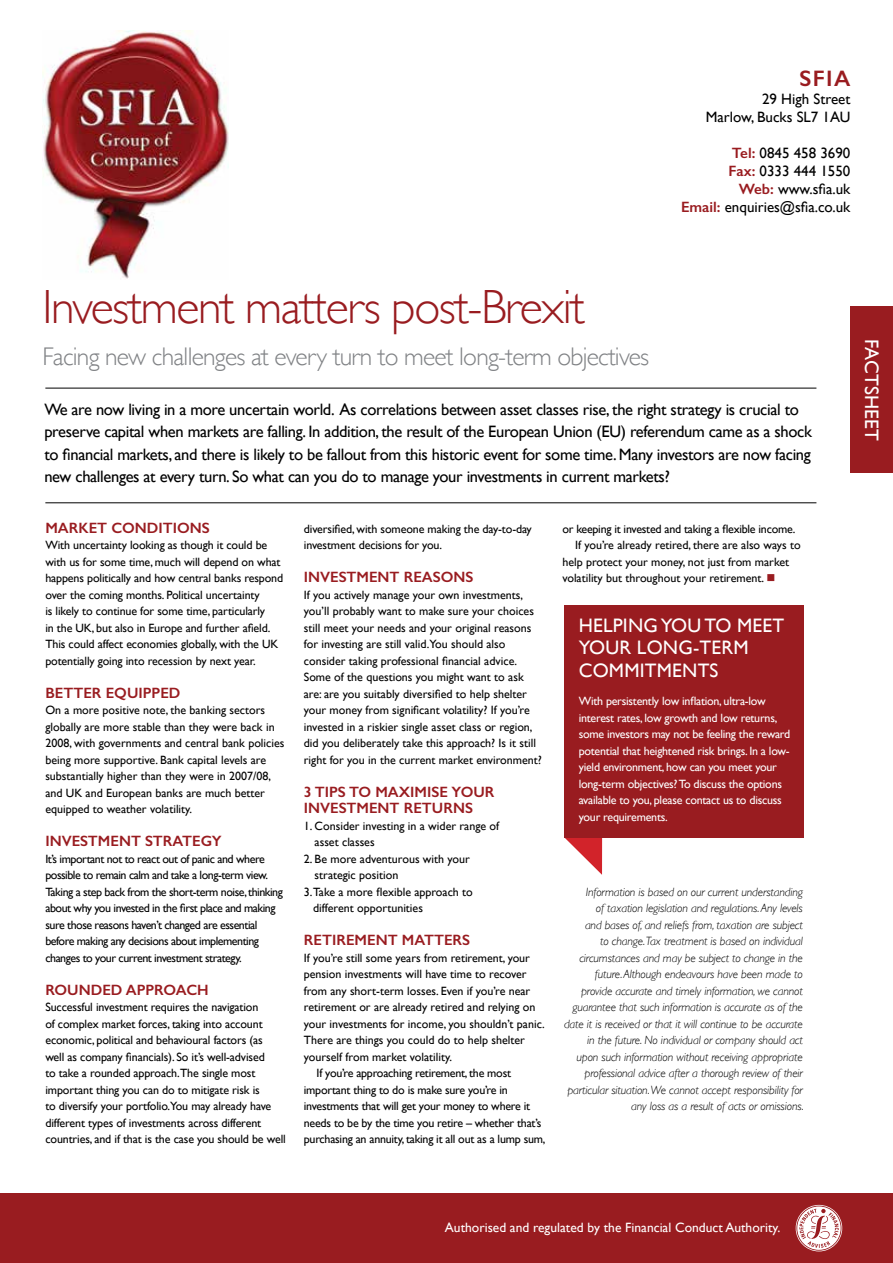
<style>
.page{position:relative;width:893px;height:1263px;background:#fff}
.page>*{position:absolute;margin:0;border:0;box-sizing:border-box;transform-origin:0 0}
.t1{font:300 48px "Gill Sans";letter-spacing:-.03em;color:#991c20}
.t2{font:300 25.5px "Gill Sans";letter-spacing:-.03em;color:#808285}
.t3{font:600 22.5px "Gill Sans";color:#991c20}
.t4{font:19.5px/22.5px "Gill Sans";letter-spacing:.01em;color:#fff}
.t5{font:16.5px/22.5px "Gill Sans";letter-spacing:-.02em;color:#000}
.t6{font:600 15px/16.5px "Gill Sans";color:#991c20}
.t7{font:15px/18px "Gill Sans";color:#000;text-align:right}
.t8{font:13.5px "Gill Sans";color:#fff}
.t9{font:12px/16.5px "Gill Sans";letter-spacing:-.01em;color:#000}
.t10{font:italic 300 12px/16.5px "Gill Sans";letter-spacing:-.01em;color:#000;text-align:right}
.t11{font:12px/16.5px "Gill Sans";letter-spacing:-.04em;color:#000}
.t12{font:12px/16.5px "Gill Sans";letter-spacing:-.02em;color:#fff}
.s1{font-weight:600;color:#991c20}
.s2{color:#991c20}
</style>
<div class="page">
<hr style="left:45px;top:502px;width:771px;height:1px;background:#000">
<hr style="left:45px;top:388px;width:771px;height:1px;background:#000">
<svg style="left:564px;top:837px;width:38px;height:38px"></svg>
<div style="left:564px;top:605px;width:239px;height:232px;background:#991c20"></div>
<div style="left:0;top:1193px;width:893px;height:70px;background:#991c20"></div>
<div style="left:850px;top:307px;width:43px;height:166px;background:#991c20"></div>
<img style="left:43px;top:31px;width:186px;height:248px">
<svg style="left:796px;top:1205px;width:46px;height:46px"></svg>
<h3 class="t3" style="left:799px;top:65px;width:52px">SFIA</h3>
<p class="t7" style="left:706px;top:90px;width:146px">29 High Street<br>Marlow, Bucks SL7 1AU</p>
<p class="t7" style="left:681px;top:144px;width:171px"><span class="s1">Tel:</span> 0845 458 3690<br><span class="s1">Fax:</span> 0333 444 1550<br><span class="s1">Web:</span> www.sfia.uk<br><span class="s1">Email:</span> enquiries@sfia.co.uk</p>
<h1 class="t1" style="left:43px;top:280px;width:544px">Investment matters post-Brexit</h1>
<h2 class="t2" style="left:43px;top:342px;width:608px">Facing new challenges at every turn to meet long-term objectives</h2>
<p class="t5" style="left:44px;top:398px;width:769px">We are now living in a more uncertain world. As correlations between asset classes rise, the right strategy is crucial to preserve capital when markets are falling. In addition, the result of the European Union (EU) referendum came as a shock to financial markets, and there is likely to be fallout from this historic event for some time. Many investors are now facing new challenges at every turn. So what can you do to manage your investments in current markets?</p>
<p class="t6" style="left:45px;top:519px;width:166px">MARKET CONDITIONS</p>
<p class="t9" style="left:45px;top:537px;width:239px">With uncertainty looking as though it could be with us for some time, much will depend on what happens politically and how central banks respond over the coming months. Political uncertainty<br>is likely to continue for some time, particularly<br>in the UK, but also in Europe and further afield.<br>This could affect economies globally, with the UK potentially going into recession by next year.</p>
<p class="t6" style="left:45px;top:684px;width:137px">BETTER EQUIPPED</p>
<p class="t9" style="left:45px;top:702px;width:241px">On a more positive note, the banking sectors globally are more stable than they were back in 2008, with governments and central bank policies being more supportive. Bank capital levels are substantially higher than they were in 2007/08, and UK and European banks are much better equipped to weather volatility.</p>
<p class="t6" style="left:45px;top:833px;width:178px">INVESTMENT STRATEGY</p>
<p class="t11" style="left:45px;top:850px;width:239px">It’s important not to react out of panic and where possible to remain calm and take a long-term view.<br>Taking a step back from the short-term noise, thinking about why you invested in the first place and making sure those reasons haven’t changed are essential before making any decisions about implementing changes to your current investment strategy.</p>
<p class="t6" style="left:45px;top:981px;width:165px">ROUNDED APPROACH</p>
<p class="t9" style="left:45px;top:999px;width:242px">Successful investment requires the navigation<br>of complex market forces, taking into account economic, political and behavioural factors (as<br>well as company financials). So it’s well-advised<br>to take a rounded approach.The single most important thing you can do to mitigate risk is<br>to diversify your portfolio.You may already have different types of investments across different countries, and if that is the case you should be well</p>
<p class="t9" style="left:304px;top:520px;width:229px">diversified, with someone making the day-to-day investment decisions for you.</p>
<p class="t6" style="left:304px;top:569px;width:171px">INVESTMENT REASONS</p>
<p class="t9" style="left:304px;top:586px;width:240px">If you actively manage your own investments, you’ll probably want to make sure your choices still meet your needs and your original reasons for investing are still valid.You should also consider taking professional financial advice.<br>Some of the questions you might want to ask are: are you suitably diversified to help shelter your money from significant volatility? If you’re invested in a riskier single asset class or region, did you deliberately take this approach? Is it still right for you in the current market environment?</p>
<p class="t6" style="left:304px;top:783px;width:192px">3 TIPS TO MAXIMISE YOUR<br>INVESTMENT RETURNS</p>
<p class="t9" style="left:315px;top:817px;width:186px;text-indent:-11px">1. Consider investing in a wider range of asset classes</p>
<p class="t9" style="left:304px;top:850px;width:168px">2. Be more adventurous with your</p>
<p class="t9" style="left:315px;top:867px;width:85px">strategic position</p>
<p class="t9" style="left:304px;top:883px;width:171px">3.Take a more flexible approach to</p>
<p class="t9" style="left:313px;top:900px;width:111px">different opportunities</p>
<p class="t6" style="left:304px;top:932px;width:168px">RETIREMENT MATTERS</p>
<p class="t9" style="left:304px;top:949px;width:228px">If you’re still some years from retirement, your</p>
<p class="t9" style="left:304px;top:966px;width:224px">pension investments will have time to recover</p>
<p class="t9" style="left:304px;top:982px;width:228px">from any short-term losses. Even if you’re near</p>
<p class="t9" style="left:304px;top:999px;width:233px">retirement or are already retired and relying on</p>
<p class="t9" style="left:304px;top:1015px;width:242px">your investments for income, you shouldn’t panic.</p>
<p class="t9" style="left:304px;top:1032px;width:223px">There are things you could do to help shelter</p>
<p class="t9" style="left:304px;top:1048px;width:150px">yourself from market volatility.</p>
<p class="t9" style="left:317px;top:1065px;width:196px">If you’re approaching retirement, the most</p>
<p class="t9" style="left:304px;top:1081px;width:205px">important thing to do is make sure you’re in</p>
<p class="t9" style="left:304px;top:1098px;width:228px">investments that will get your money to where it</p>
<p class="t9" style="left:304px;top:1114px;width:239px">needs to be by the time you retire – whether that’s</p>
<p class="t9" style="left:304px;top:1131px;width:243px">purchasing an annuity, taking it all out as a lump sum,</p>
<p class="t9" style="left:562px;top:520px;width:235px">or keeping it invested and taking a flexible income.</p>
<p class="t9" style="left:575px;top:537px;width:227px">If you’re already retired, there are also ways to</p>
<p class="t9" style="left:562px;top:553px;width:228px">help protect your money, not just from market</p>
<p class="t9" style="left:562px;top:570px;width:214px">volatility but throughout your retirement. <span class="s2">■</span></p>
<h3 class="t4" style="left:579px;top:614px;width:207px">HELPING YOU TO MEET<br>YOUR LONG-TERM<br>COMMITMENTS</h3>
<p class="t12" style="left:579px;top:693px;width:213px">With persistently low inflation, ultra-low interest rates, low growth and low returns, some investors may not be feeling the reward potential that heightened risk brings. In a low&shy;yield environment, how can you meet your long-term objectives? To discuss the options available to you, please contact us to discuss your requirements.</p>
<p class="t10" style="left:564px;top:883px;width:241px">Information is based on our current understanding<br>of taxation legislation and regulations. Any levels<br>and bases of, and reliefs from, taxation are subject<br>to change.Tax treatment is based on individual circumstances and may be subject to change in the future. Although endeavours have been made to provide accurate and timely information, we cannot guarantee that such information is accurate as of the date it is received or that it will continue to be accurate in the future. No individual or company should act upon such information without receiving appropriate professional advice after a thorough review of their particular situation. We cannot accept responsibility for any loss as a result of acts or omissions.</p>
<h3 class="t4" style="left:883px;top:339px;width:104px;rotate:90deg">FACTSHEET</h3>
<p class="t8" style="left:445px;top:1219px;width:337px">Authorised and regulated by the Financial Conduct Authority.</p>
</div>
